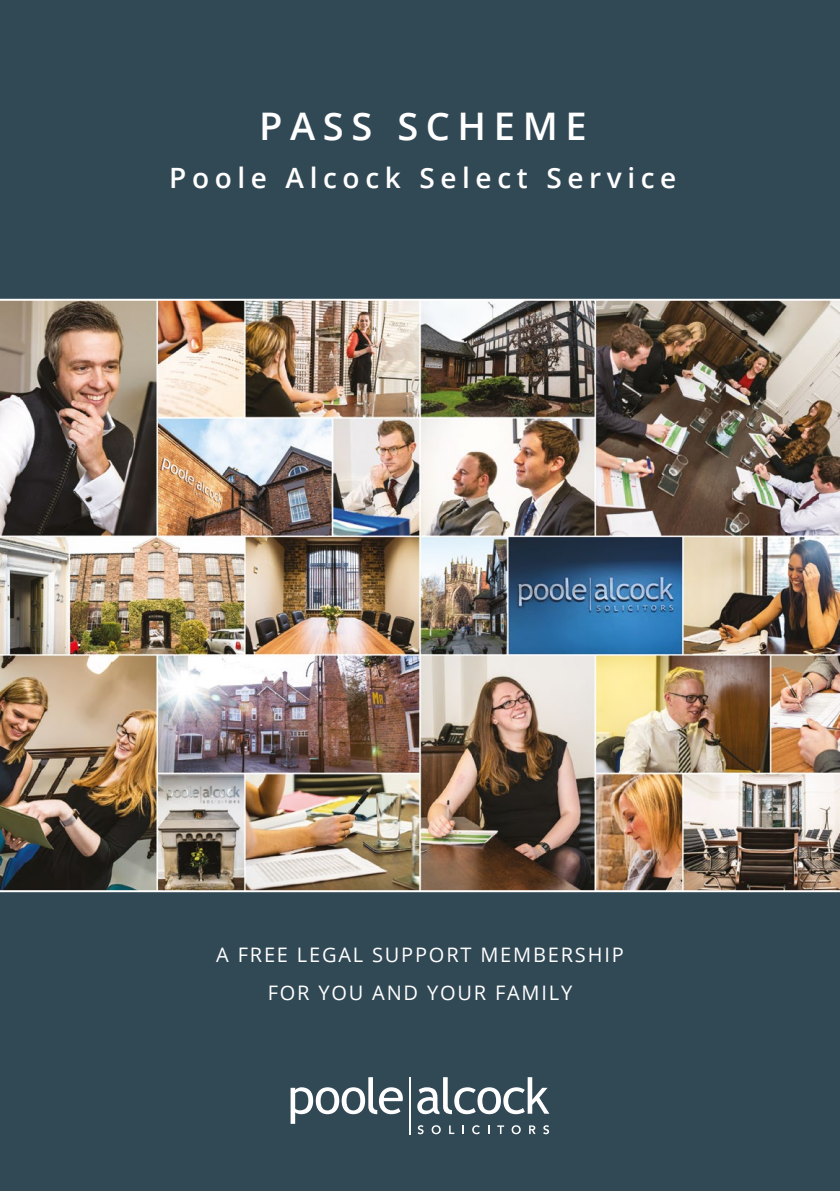
<style>
.page{position:relative;width:840px;height:1191px;background:#fff}
.page>*{position:absolute;margin:0;border:0;box-sizing:border-box;transform-origin:0 0}
.t1{font:600 38px "Open Sans";letter-spacing:.2em;color:#fff}
.t2{font:600 28px "Open Sans";letter-spacing:.2em;color:#fff}
.t3{font:20px/38px "Open Sans";letter-spacing:.09em;color:#fff;text-align:center}
</style>
<div class="page">
<div style="left:0;top:0;width:839px;height:1191px;background:#314855"></div>
<svg style="left:290px;top:1077px;width:112px;height:46px"></svg>
<svg style="left:417px;top:1077px;width:132px;height:37px"></svg>
<svg style="left:417px;top:1125px;width:6px;height:9px"></svg>
<svg style="left:431px;top:1125px;width:9px;height:9px"></svg>
<svg style="left:449px;top:1125px;width:5px;height:9px"></svg>
<svg style="left:472px;top:1125px;width:7px;height:9px"></svg>
<svg style="left:497px;top:1125px;width:7px;height:9px"></svg>
<svg style="left:511px;top:1125px;width:9px;height:9px"></svg>
<svg style="left:529px;top:1125px;width:6px;height:9px"></svg>
<svg style="left:543px;top:1125px;width:5px;height:9px"></svg>
<hr style="left:409px;top:1077px;width:1px;height:57px;background:#fff">
<img style="left:0;top:301px;width:839px;height:589px">
<hr style="left:0;top:299px;width:839px;height:2px;background:#fff">
<hr style="left:0;top:890px;width:839px;height:2px;background:#fff">
<h1 class="t1" style="left:259px;top:100px;width:329px">PASS SCHEME</h1>
<h2 class="t2" style="left:169px;top:158px;width:508px">Poole Alcock Select Service</h2>
<p class="t3" style="left:216px;top:935px;width:409px">A FREE LEGAL SUPPORT MEMBERSHIP<br>FOR YOU AND YOUR FAMILY</p>
</div>
